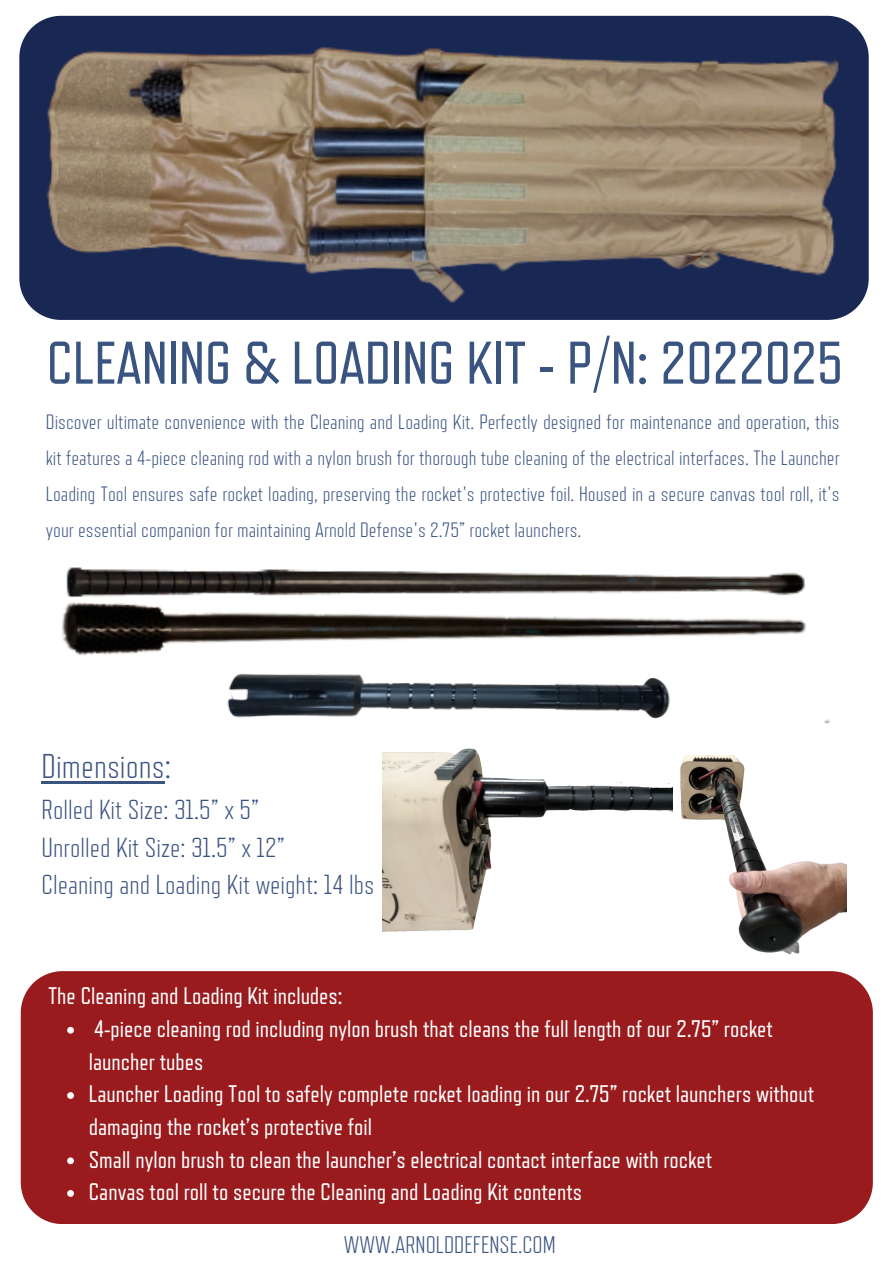
<style>
.page{position:relative;width:894px;height:1264px;background:#fff}
.page>*{position:absolute;margin:0;border:0;box-sizing:border-box;transform-origin:0 0}
.t1{font:60px "Refrigerator Deluxe";color:#3a5481}
.t2{font:300 34.35px "Refrigerator Deluxe";color:#3a5481}
.t3{font:300 27.45px/37.8px "Refrigerator Deluxe";color:#3a5481}
.t4{font:24px/32.7px "Refrigerator Deluxe";color:#fff}
.t5{font:300 24px "Refrigerator Deluxe";color:#3a5481}
.t6{font:300 20.7px/36px "Refrigerator Deluxe";color:#3a5481;text-align:justify}
</style>
<div class="page">
<img style="left:41px;top:567px;width:806px;height:346px">
<svg style="left:99px;top:863px;width:109px;height:1px"></svg>
<svg style="left:100px;top:835px;width:109px;height:1px"></svg>
<svg style="left:100px;top:890px;width:109px;height:1px"></svg>
<svg style="left:19px;top:16px;width:836px;height:304px;background:#26345c"></svg>
<img style="left:25px;top:26px;width:843px;height:283px">
<img style="left:223px;top:647px;width:453px;height:93px">
<div style="left:21px;top:971px;width:851px;height:253px;background:#991b1e"></div>
<svg style="left:67px;top:1026px;width:7px;height:7px"></svg>
<svg style="left:67px;top:1092px;width:7px;height:6px"></svg>
<svg style="left:67px;top:1157px;width:7px;height:7px"></svg>
<svg style="left:67px;top:1189px;width:7px;height:7px"></svg>
<img style="left:679px;top:755px;width:167px;height:200px">
<hr style="left:42px;top:781px;width:123px;height:2px;background:#3a5481">
<img style="left:382px;top:740px;width:290px;height:192px">
<p class="t1" style="left:47px;top:334px;width:797px">CLEANING &amp; LOADING KIT - P/N: 2022025</p>
<p class="t6" style="left:46px;top:404px;width:795px">Discover ultimate convenience with the Cleaning and Loading Kit. Perfectly designed for maintenance and operation, this kit features a 4-piece cleaning rod with a nylon brush for thorough tube cleaning of the electrical interfaces. The Launcher Loading Tool ensures safe rocket loading, preserving the rocket's protective foil. Housed in a secure canvas tool roll, it's your essential companion for maintaining Arnold Defense's 2.75” rocket launchers.</p>
<p class="t2" style="left:42px;top:749px;width:131px">Dimensions:</p>
<p class="t3" style="left:42px;top:791px;width:334px">Rolled Kit Size: 31.5” x 5”<br>Unrolled Kit Size: 31.5” x 12”<br>Cleaning and Loading Kit weight: 14 lbs</p>
<h2 class="t4" style="left:48px;top:980px;width:296px">The Cleaning and Loading Kit includes:</h2>
<p class="t4" style="left:89px;top:1012px;width:685px">4-piece cleaning rod including nylon brush that cleans the full length of our 2.75” rocket launcher tubes</p>
<p class="t4" style="left:89px;top:1078px;width:726px">Launcher Loading Tool to safely complete rocket loading in our 2.75” rocket launchers without damaging the rocket’s protective foil</p>
<p class="t4" style="left:89px;top:1143px;width:625px">Small nylon brush to clean the launcher’s electrical contact interface with rocket</p>
<p class="t4" style="left:89px;top:1175px;width:494px">Canvas tool roll to secure the Cleaning and Loading Kit contents</p>
<h5 class="t5" style="left:344px;top:1233px;width:213px">WWW.ARNOLDDEFENSE.COM</h5>
</div>
